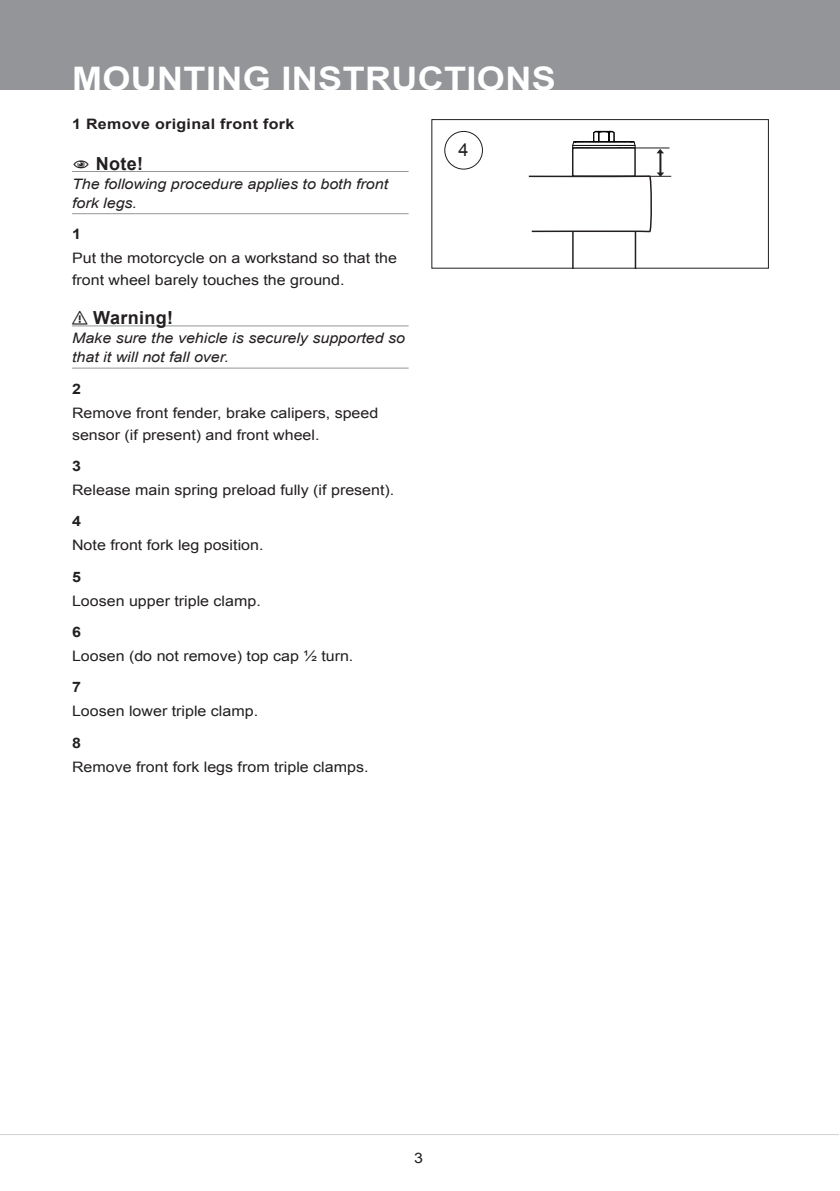
<style>
.page{position:relative;width:840px;height:1191px;background:#fff}
.page>*{position:absolute;margin:0;border:0;box-sizing:border-box;transform-origin:0 0}
.t1{font:700 32.4px "Arial";letter-spacing:.01em;color:#fff;scale:1.11 1}
.t2{font:700 18px "Arial";color:#231f20}
.t3{font:18px "Arial";color:#231f20}
.t4{font:14.4px/22px "Arial";color:#231f20;scale:1.11 1}
.t5{font:italic 14.4px/19px "Arial";color:#231f20;scale:1.11 1}
.t6{font:700 14.4px "Arial";letter-spacing:.02em;color:#231f20;scale:1.11 1}
</style>
<div class="page">
<div style="left:0;top:0;width:839px;height:90px;background:#939598"></div>
<hr style="left:0;top:1134px;width:838px;height:1px;background:#d1d2d4">
<hr style="left:72px;top:171px;width:336px;height:1px;background:#939598">
<hr style="left:72px;top:213px;width:336px;height:1px;background:#939598">
<hr style="left:72px;top:325px;width:336px;height:1px;background:#939598">
<hr style="left:72px;top:368px;width:336px;height:1px;background:#939598">
<hr style="left:635px;top:147px;width:33px;height:1px;background:#231f20">
<hr style="left:636px;top:176px;width:34px;height:1px;background:#231f20">
<hr style="left:572px;top:231px;width:1px;height:37px;background:#231f20">
<hr style="left:634px;top:231px;width:2px;height:37px;background:#231f20">
<svg style="left:528px;top:131px;width:136px;height:102px"></svg>
<div style="left:431px;top:119px;width:337px;height:150px;border:1px solid #231f20"></div>
<div style="left:444px;top:131px;width:38px;height:39px;border:1px solid #231f20;border-radius:50%"></div>
<h1 class="t1" style="left:72px;top:57px;width:437px">MOUNTING INSTRUCTIONS</h1>
<p class="t6" style="left:72px;top:114px;width:202px">1 Remove original front fork</p>
<p class="t2" style="left:109px;top:151px;width:36px">Not e!</p>
<p class="t5" style="left:72px;top:174px;width:286px">The following procedure applies to both front fork legs.</p>
<p class="t6" style="left:72px;top:224px;width:10px">1</p>
<p class="t4" style="left:72px;top:247px;width:294px">Put the motorcycle on a workstand so that the front wheel barely touches the ground.</p>
<p class="t2" style="left:72px;top:306px;width:47px">⚠ Warning!</p>
<p class="t5" style="left:72px;top:329px;width:301px">Make sure the vehicle is securely supported so that it will not fall over.</p>
<p class="t6" style="left:72px;top:379px;width:10px">2</p>
<p class="t4" style="left:72px;top:401px;width:277px">Remove front fender, brake calipers, speed sensor (if present) and front wheel.</p>
<p class="t6" style="left:72px;top:456px;width:10px">3</p>
<p class="t4" style="left:72px;top:479px;width:291px">Release main spring preload fully (if present).</p>
<p class="t6" style="left:72px;top:511px;width:10px">4</p>
<p class="t4" style="left:72px;top:534px;width:174px">Note front fork leg position.</p>
<p class="t6" style="left:72px;top:567px;width:10px">5</p>
<p class="t4" style="left:72px;top:590px;width:171px">Loosen upper triple clamp.</p>
<p class="t6" style="left:72px;top:622px;width:10px">6</p>
<p class="t4" style="left:72px;top:645px;width:255px">Loosen (do not remove) top cap ½ turn.</p>
<p class="t6" style="left:72px;top:677px;width:10px">7</p>
<p class="t4" style="left:72px;top:700px;width:169px">Loosen lower triple clamp.</p>
<p class="t6" style="left:72px;top:733px;width:10px">8</p>
<p class="t4" style="left:72px;top:756px;width:268px">Remove front fork legs from triple clamps.</p>
<p class="t3" style="left:458px;top:138px;width:12px">4</p>
<p class="t4" style="left:414px;top:1147px;width:10px">3</p>
</div>
